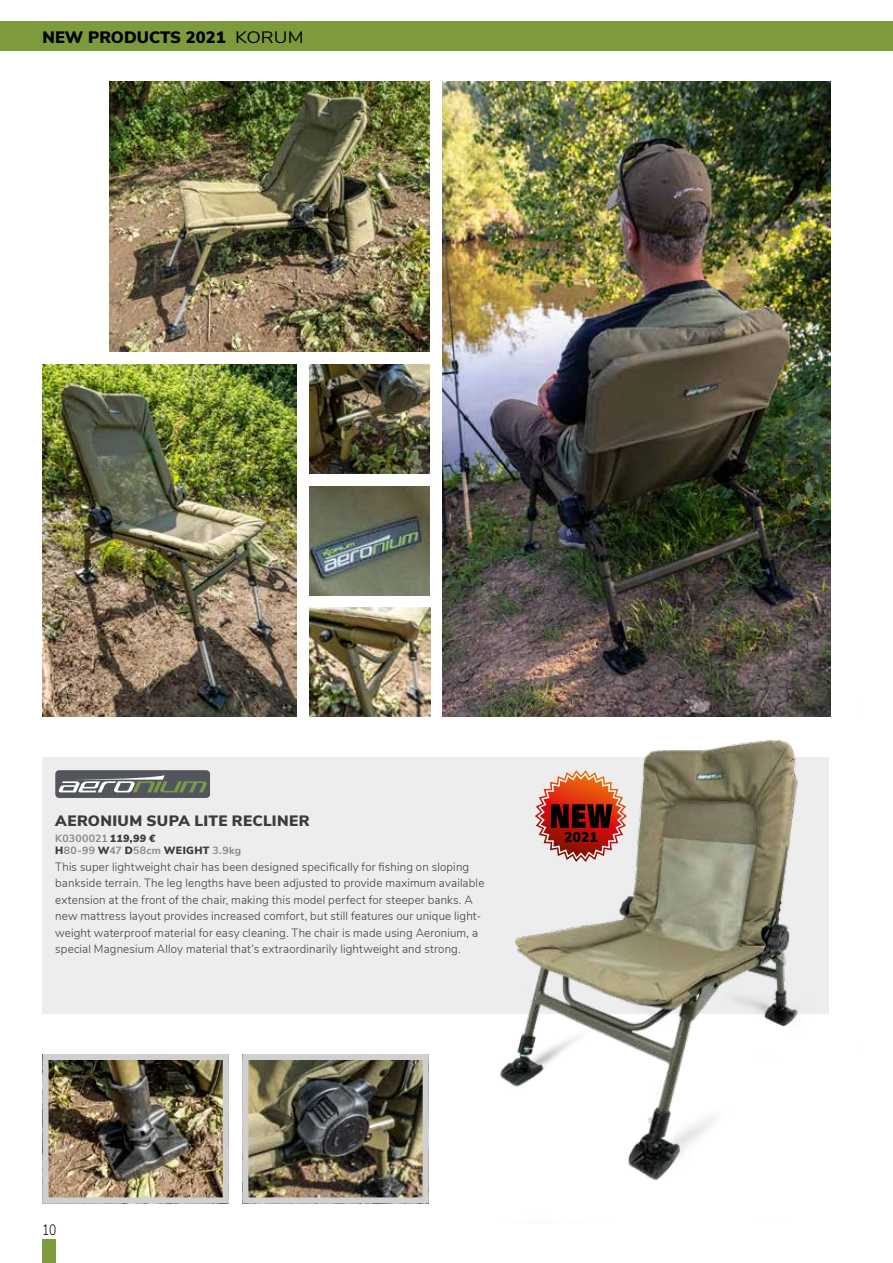
<style>
.page{position:relative;width:893px;height:1263px;background:#fff}
.page>*{position:absolute;margin:0;border:0;box-sizing:border-box;transform-origin:0 0}
.t1{font:900 16.5px "Nunito Sans";color:#000}
.t2{font:900 15px "Nunito Sans";letter-spacing:.02em;color:#3c3c3b}
.t3{font:300 15px "Nunito Sans";color:#000;scale:.8 1}
.t4{font:300 12px/16.5px "Nunito";letter-spacing:.01em;color:#3c3c3b;scale:.96 1}
.t5{font:700 10.5px/12px "Nunito Sans";letter-spacing:.03em;color:#878787}
.s1{font-weight:400}
.s2{font-weight:900;font-style:italic;color:#3c3c3b}
.s3{font-weight:900;color:#3c3c3b}
</style>
<div class="page">
<div style="left:43px;top:757px;width:786px;height:256px;background:#ededed"></div>
<div style="left:55px;top:770px;width:155px;height:28px;background:#52555b;border-radius:4px"></div>
<svg style="left:59px;top:775px;width:148px;height:17px"></svg>
<img style="left:109px;top:82px;width:320px;height:270px">
<img style="left:442px;top:82px;width:388px;height:635px">
<img style="left:309px;top:486px;width:120px;height:109px">
<img style="left:309px;top:607px;width:121px;height:110px">
<img style="left:309px;top:365px;width:120px;height:108px">
<img style="left:43px;top:365px;width:253px;height:352px">
<img style="left:496px;top:617px;width:335px;height:563px">
<img style="left:50px;top:1061px;width:172px;height:135px">
<div style="left:43px;top:1054px;width:186px;height:149px;border:6px solid #d0d0d0"></div>
<img style="left:249px;top:1061px;width:173px;height:135px">
<div style="left:242px;top:1054px;width:187px;height:149px;border:6px solid #d0d0d0"></div>
<div style="left:0;top:21px;width:893px;height:30px;background:#7d9b3d"></div>
<div style="left:43px;top:1239px;width:13px;height:24px;background:#7d9b3d"></div>
<svg style="left:535px;top:770px;width:92px;height:92px"></svg>
<h1 class="t1" style="left:43px;top:25px;width:263px">NEW PRODUCTS 2021 <span class="s1">KORUM</span></h1>
<p class="t2" style="left:55px;top:810px;width:256px">AERONIUM SUPA LITE RECLINER</p>
<p class="t5" style="left:55px;top:832px;width:187px">K0300021 <span class="s2">119,99 €<br></span><span class="s3">H</span>80-99 <span class="s3">W</span>47 <span class="s3">D</span>58cm <span class="s3">WEIGHT</span> 3.9kg</p>
<p class="t4" style="left:55px;top:857px;width:448px">This super lightweight chair has been designed specifically for fishing on sloping bankside terrain. The leg lengths have been adjusted to provide maximum available extension at the front of the chair, making this model perfect for steeper banks. A new mattress layout provides increased comfort, but still features our unique light&shy;weight waterproof material for easy cleaning. The chair is made using Aeronium, a special Magnesium Alloy material that’s extraordinarily lightweight and strong.</p>
<p class="t3" style="left:42px;top:1219px;width:19px">10</p>
</div>
